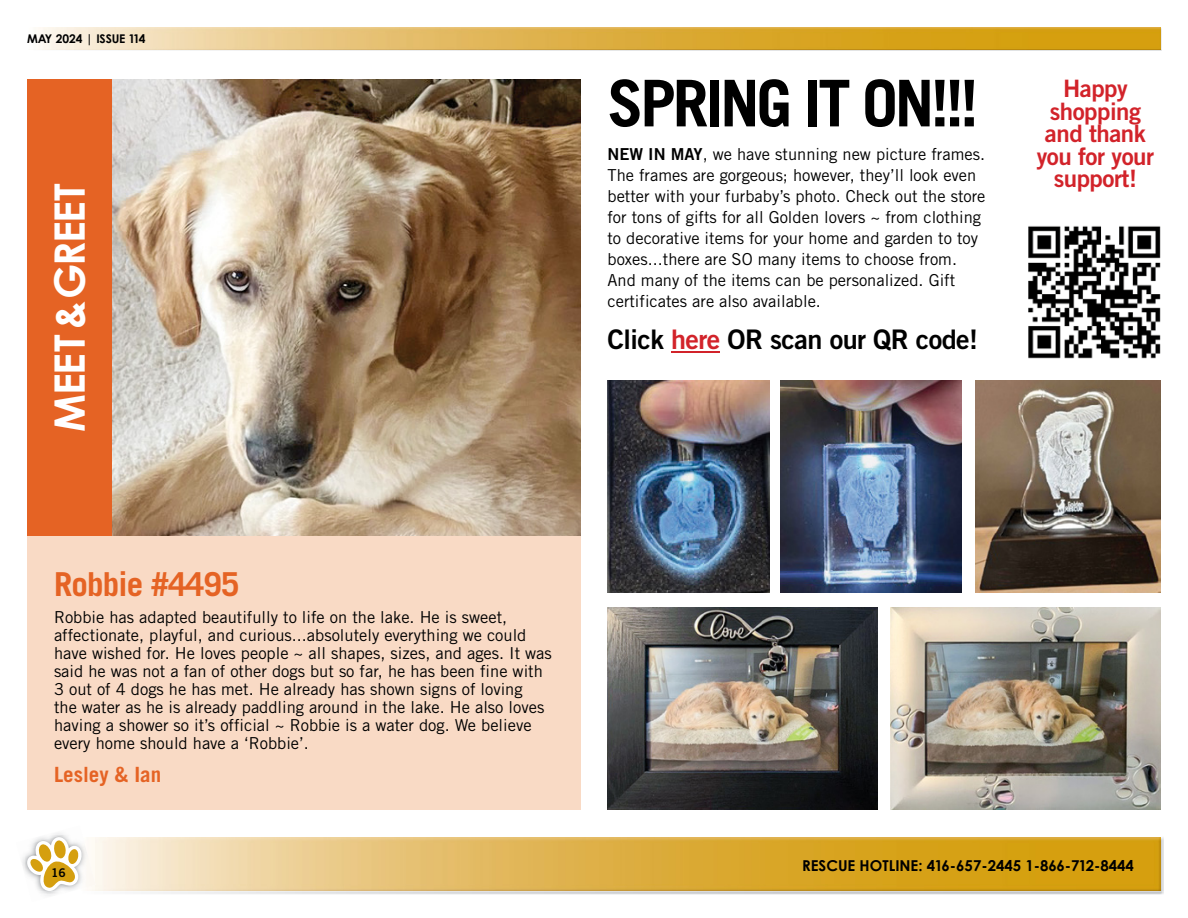
<style>
.page{position:relative;width:1188px;height:918px;background:#fff}
.page>*{position:absolute;margin:0;border:0;box-sizing:border-box;transform-origin:0 0}
.t1{font:700 64.5px "Trade Gothic LT Std";letter-spacing:-.05em;color:#000}
.t2{font:700 42px "Century Gothic";letter-spacing:-.035em;color:#fff}
.t3{font:700 33px "Trade Gothic LT Std";letter-spacing:-.025em;color:#e56324}
.t4{font:27px "Trade Gothic LT Std Bd 2";letter-spacing:-.02em;color:#000}
.t5{font:24px/22.5px "Trade Gothic LT Std Bd 2";letter-spacing:-.02em;color:#d2232a;text-align:center}
.t6{font:700 21px "Trade Gothic LT Std";color:#e56324}
.t7{font:16.5px/21px "Trade Gothic LT Std";color:#000}
.t8{font:700 15px "Century Gothic";color:#000}
.t9{font:700 12px "Century Gothic";letter-spacing:-.02em;color:#000}
.t10{font:12px "Trade Gothic LT Std Bd 2";color:#000}
.s1{font-family:"Trade Gothic LT Std Bd 2"}
.s2{color:#d2232a}
</style>
<div class="page">
<img style="left:95px;top:836px;width:1069px;height:56px">
<img style="left:96px;top:837px;width:1065px;height:54px">
<img style="left:42px;top:835px;width:28px;height:1px">
<img style="left:25px;top:836px;width:46px;height:56px">
<img style="left:82px;top:837px;width:14px;height:54px">
<svg style="left:27px;top:837px;width:55px;height:54px"></svg>
<img style="left:38px;top:49px;width:1124px;height:2px">
<img style="left:38px;top:27px;width:1123px;height:22px">
<hr style="left:671px;top:351px;width:49px;height:1px;background:#d2232a">
<img style="left:975px;top:380px;width:186px;height:212px">
<img style="left:608px;top:380px;width:162px;height:212px">
<img style="left:781px;top:380px;width:181px;height:212px">
<img style="left:608px;top:607px;width:270px;height:203px">
<img style="left:891px;top:607px;width:270px;height:203px">
<img style="left:1028px;top:226px;width:133px;height:133px">
<div style="left:27px;top:524px;width:553px;height:286px;background:#f9dac5"></div>
<img style="left:111px;top:80px;width:469px;height:456px">
<div style="left:27px;top:80px;width:84px;height:456px;background:#e56324"></div>
<p class="t9" style="left:27px;top:31px;width:120px">MAY 2024 | ISSUE 114</p>
<h2 class="t2" style="left:43px;top:432px;width:250px;rotate:-90deg">MEET &amp; GREET</h2>
<h3 class="t3" style="left:54px;top:564px;width:187px">Robbie #4495</h3>
<p class="t7" style="left:54px;top:608px;width:499px;line-height:18px">Robbie has adapted beautifully to life on the lake. He is sweet, affectionate, playful, and curious...absolutely everything we could have wished for. He loves people ~ all shapes, sizes, and ages. It was said he was not a fan of other dogs but so far, he has been fine with 3 out of 4 dogs he has met. He already has shown signs of loving<br>the water as he is already paddling around in the lake. He also loves having a shower so it’s official ~ Robbie is a water dog. We believe every home should have a ‘Robbie’.</p>
<p class="t6" style="left:54px;top:761px;width:109px">Lesley &amp; Ian</p>
<p class="t10" style="left:51px;top:865px;width:16px">16</p>
<h1 class="t1" style="left:608px;top:64px;width:372px">SPRING IT ON!!!</h1>
<p class="t7" style="left:608px;top:144px;width:380px"><span class="s1">NEW IN MAY</span>, we have stunning new picture frames.<br>The frames are gorgeous; however, they’ll look even better with your furbaby’s photo. Check out the store for tons of gifts for all Golden lovers ~ from clothing to decorative items for your home and garden to toy boxes...there are SO many items to choose from.<br>And many of the items can be personalized. Gift certificates are also available.</p>
<h3 class="t4" style="left:608px;top:322px;width:372px">Click <span class="s2">here</span> OR scan our QR code!</h3>
<h3 class="t5" style="left:1037px;top:77px;width:119px">Happy shopping and thank you for your support!</h3>
<p class="t8" style="left:802px;top:856px;width:333px">RESCUE HOTLINE: 416-657-2445 1-866-712-8444</p>
</div>
